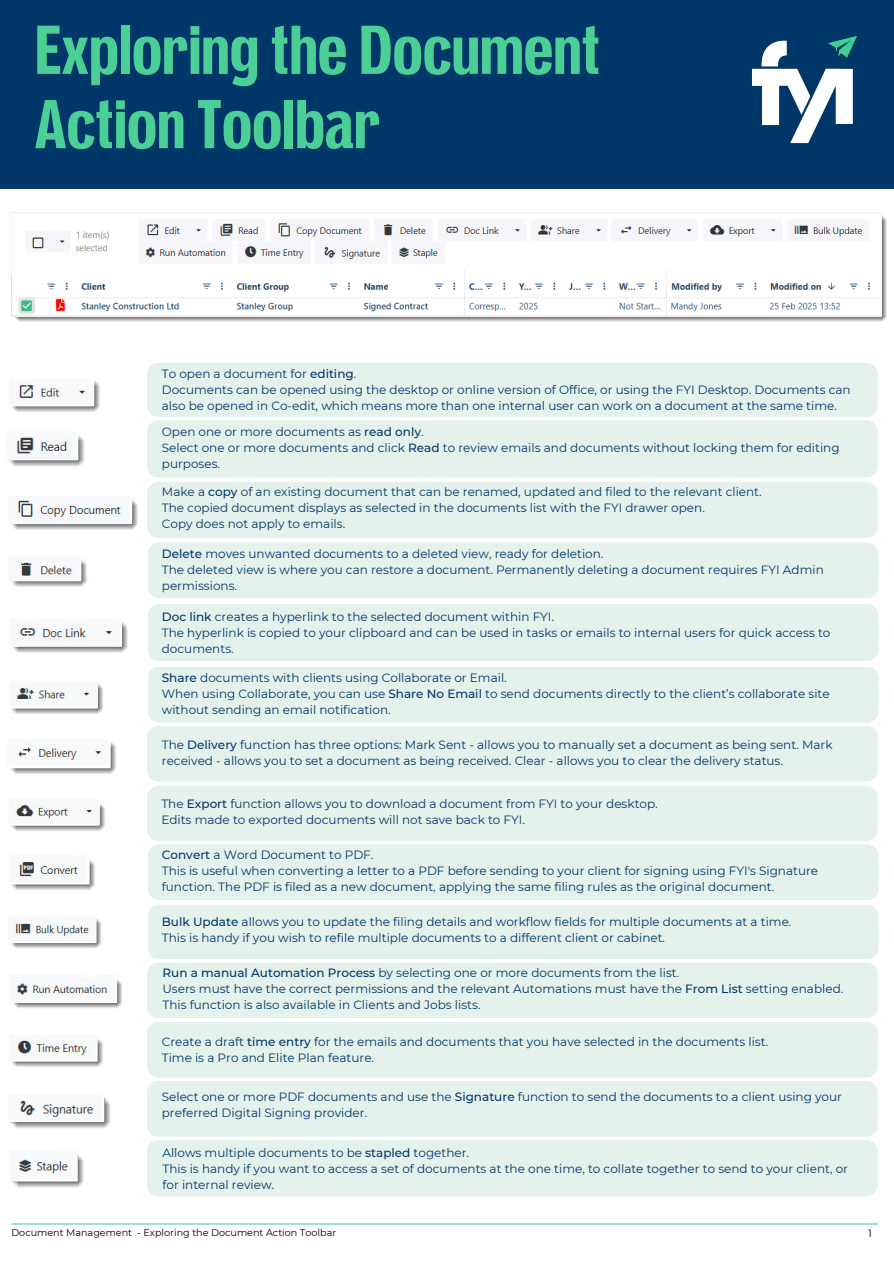
<style>
.page{position:relative;width:894px;height:1264px;background:#fff}
.page>*{position:absolute;margin:0;border:0;box-sizing:border-box;transform-origin:0 0}
.t1{font:700 60px/74.2px "Pennypacker Compressed";color:#4ccf96}
.t2{font:12px/16px "Montserrat";color:#003769}
.t3{font:10.5px "Montserrat";color:#000}
.t4{font:9.6px "Montserrat";color:#000}
.s1{font-weight:500}
</style>
<div class="page">
<div style="left:147px;top:1140px;width:730px;height:56px;background:#e5f1eb;border-radius:11px"></div>
<hr style="left:12px;top:1223px;width:865px;height:1px;background:#4ccf96">
<div style="left:0;top:0;width:893px;height:189px;background:#003769"></div>
<img style="left:752px;top:36px;width:105px;height:108px">
<div style="left:147px;top:363px;width:730px;height:54px;background:#e5f1eb;border-radius:11px"></div>
<div style="left:147px;top:420px;width:730px;height:57px;background:#e5f1eb;border-radius:11px"></div>
<div style="left:148px;top:604px;width:730px;height:57px;background:#e5f1eb;border-radius:11px"></div>
<div style="left:147px;top:482px;width:730px;height:56px;background:#e5f1eb;border-radius:11px"></div>
<div style="left:148px;top:666px;width:730px;height:56px;background:#e5f1eb;border-radius:11px"></div>
<div style="left:147px;top:725px;width:730px;height:56px;background:#e5f1eb;border-radius:11px"></div>
<div style="left:147px;top:786px;width:730px;height:55px;background:#e5f1eb;border-radius:11px"></div>
<div style="left:148px;top:844px;width:730px;height:56px;background:#e5f1eb;border-radius:11px"></div>
<div style="left:148px;top:904px;width:730px;height:55px;background:#e5f1eb;border-radius:11px"></div>
<div style="left:147px;top:962px;width:730px;height:56px;background:#e5f1eb;border-radius:11px"></div>
<div style="left:147px;top:1021px;width:730px;height:56px;background:#e5f1eb;border-radius:11px"></div>
<div style="left:148px;top:542px;width:730px;height:56px;background:#e5f1eb;border-radius:11px"></div>
<img style="left:12px;top:381px;width:88px;height:31px">
<img style="left:9px;top:435px;width:76px;height:32px">
<img style="left:12px;top:1154px;width:72px;height:34px">
<img style="left:10px;top:500px;width:128px;height:30px">
<img style="left:12px;top:560px;width:75px;height:27px">
<img style="left:13px;top:622px;width:115px;height:31px">
<img style="left:11px;top:683px;width:92px;height:31px">
<img style="left:11px;top:742px;width:105px;height:32px">
<img style="left:12px;top:803px;width:93px;height:28px">
<img style="left:12px;top:860px;width:83px;height:30px">
<img style="left:11px;top:919px;width:91px;height:30px">
<img style="left:13px;top:979px;width:109px;height:29px">
<img style="left:12px;top:1039px;width:91px;height:28px">
<div style="left:147px;top:1080px;width:730px;height:56px;background:#e5f1eb;border-radius:11px"></div>
<img style="left:10px;top:1097px;width:101px;height:31px">
<img style="left:11px;top:212px;width:876px;height:110px">
<p class="t1" style="left:35px;top:14px;width:567px">Exploring the Document<br>Action Toolbar</p>
<p class="t2" style="left:162px;top:365px;width:690px">To open a document for <span class="s1">editing</span>.<br>Documents can be opened using the desktop or online version of Office, or using the FYI Desktop. Documents can also be opened in Co-edit, which means more than one internal user can work on a document at the same time.</p>
<p class="t2" style="left:162px;top:423px;width:679px">Open one or more documents as <span class="s1">read only</span>.<br>Select one or more documents and click <span class="s1">Read</span> to review emails and documents without locking them for editing purposes.</p>
<p class="t2" style="left:162px;top:483px;width:601px">Make a <span class="s1">copy</span> of an existing document that can be renamed, updated and filed to the relevant client.<br>The copied document displays as selected in the documents list with the FYI drawer open.<br>Copy does not apply to emails.</p>
<p class="t2" style="left:162px;top:546px;width:663px"><span class="s1">Delete</span> moves unwanted documents to a deleted view, ready for deletion.<br>The deleted view is where you can restore a document. Permanently deleting a document requires FYI Admin permissions.</p>
<p class="t2" style="left:162px;top:609px;width:670px"><span class="s1">Doc link</span> creates a hyperlink to the selected document within FYI.<br>The hyperlink is copied to your clipboard and can be used in tasks or emails to internal users for quick access to documents.</p>
<p class="t2" style="left:162px;top:669px;width:669px"><span class="s1">Share</span> documents with clients using Collaborate or Email.<br>When using Collaborate, you can use <span class="s1">Share No Email</span> to send documents directly to the client’s collaborate site without sending an email notification.</p>
<p class="t2" style="left:162px;top:736px;width:672px">The <span class="s1">Delivery</span> function has three options: Mark Sent - allows you to manually set a document as being sent. Mark received - allows you to set a document as being received. Clear - allows you to clear the delivery status.</p>
<p class="t2" style="left:161px;top:795px;width:498px">The <span class="s1">Export</span> function allows you to download a document from FYI to your desktop.<br>Edits made to exported documents will not save back to FYI.</p>
<p class="t2" style="left:162px;top:846px;width:657px"><span class="s1">Convert</span> a Word Document to PDF.<br>This is useful when converting a letter to a PDF before sending to your client for signing using FYI's Signature function. The PDF is filed as a new document, applying the same filing rules as the original document.</p>
<p class="t2" style="left:162px;top:913px;width:631px"><span class="s1">Bulk Update</span> allows you to update the filing details and workflow fields for multiple documents at a time.<br>This is handy if you wish to refile multiple documents to a different client or cabinet.</p>
<p class="t2" style="left:162px;top:965px;width:682px"><span class="s1">Run a manual Automation Process</span> by selecting one or more documents from the list.<br>Users must have the correct permissions and the relevant Automations must have the <span class="s1">From List</span> setting enabled.<br>This function is also available in Clients and Jobs lists.</p>
<p class="t2" style="left:162px;top:1033px;width:607px">Create a draft <span class="s1">time entry</span> for the emails and documents that you have selected in the documents list.<br>Time is a Pro and Elite Plan feature.</p>
<p class="t2" style="left:162px;top:1088px;width:681px">Select one or more PDF documents and use the <span class="s1">Signature</span> function to send the documents to a client using your preferred Digital Signing provider.</p>
<h1 class="t2" style="left:162px;top:1144px;width:687px">Allows multiple documents to be <span class="s1">stapled</span> together.<br>This is handy if you want to access a set of documents at the one time, to collate together to send to your client, or for internal review.</h1>
<p class="t4" style="left:11px;top:1226px;width:326px">Document Management - Exploring the Document Action Toolbar</p>
<p class="t3" style="left:867px;top:1226px;width:5px">1</p>
</div>
